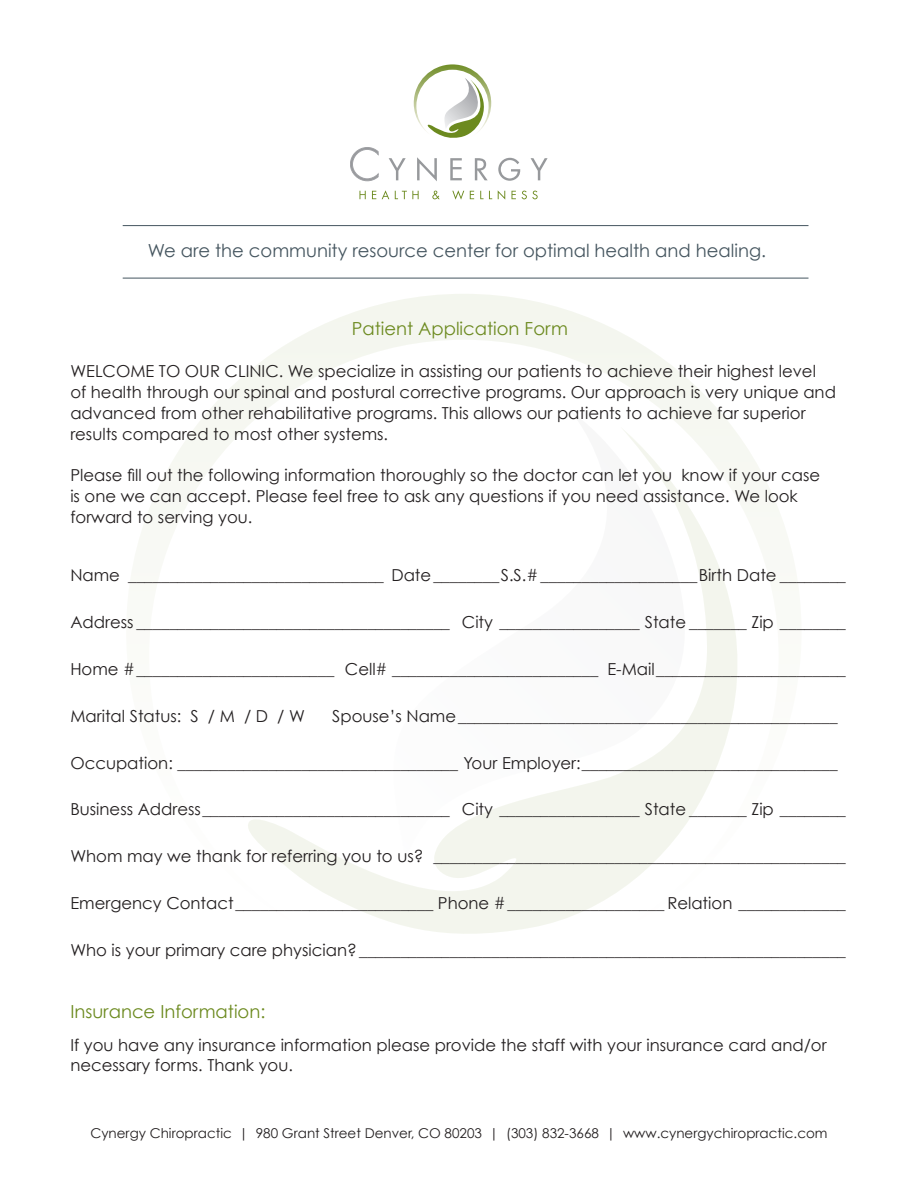
<style>
.page{position:relative;width:918px;height:1188px;background:#fff}
.page>*{position:absolute;margin:0;border:0;box-sizing:border-box;transform-origin:0 0}
.t1{font:18px "Century Gothic";color:#45555f}
.t2{font:18px "Century Gothic";color:#6c8a1f}
.t3{font:16.5px/21px "Century Gothic";color:#231f20}
.t4{font:13.5px "Century Gothic";color:#231f20}
</style>
<div class="page">
<svg style="left:137px;top:294px;width:654px;height:640px"></svg>
<svg style="left:378px;top:410px;width:318px;height:449px"></svg>
<hr style="left:123px;top:278px;width:686px;height:1px;background:#45555f">
<hr style="left:123px;top:225px;width:686px;height:1px;background:#45555f">
<svg style="left:350px;top:147px;width:28px;height:34px"></svg>
<svg style="left:389px;top:158px;width:17px;height:22px"></svg>
<svg style="left:417px;top:157px;width:20px;height:24px"></svg>
<svg style="left:450px;top:158px;width:12px;height:22px"></svg>
<svg style="left:475px;top:158px;width:13px;height:22px"></svg>
<svg style="left:498px;top:158px;width:22px;height:23px"></svg>
<svg style="left:531px;top:158px;width:17px;height:22px"></svg>
<svg style="left:414px;top:64px;width:78px;height:74px"></svg>
<svg style="left:359px;top:191px;width:7px;height:8px"></svg>
<svg style="left:372px;top:191px;width:4px;height:8px"></svg>
<svg style="left:382px;top:190px;width:7px;height:9px"></svg>
<svg style="left:395px;top:191px;width:24px;height:8px"></svg>
<svg style="left:432px;top:191px;width:8px;height:8px"></svg>
<svg style="left:452px;top:190px;width:12px;height:10px"></svg>
<svg style="left:470px;top:191px;width:4px;height:8px"></svg>
<svg style="left:480px;top:191px;width:12px;height:8px"></svg>
<svg style="left:498px;top:190px;width:7px;height:10px"></svg>
<svg style="left:512px;top:191px;width:4px;height:8px"></svg>
<svg style="left:522px;top:191px;width:16px;height:8px"></svg>
<p class="t1" style="left:148px;top:239px;width:620px">We are the community resource center for optimal health and healing.</p>
<p class="t2" style="left:352px;top:318px;width:218px">Patient Application Form</p>
<p class="t3" style="left:70px;top:360px;width:767px">WELCOME TO OUR CLINIC. We specialize in assisting our patients to achieve their highest level of health through our spinal and postural corrective programs. Our approach is very unique and advanced from other rehabilitative programs. This allows our patients to achieve far superior results compared to most other systems.</p>
<p class="t3" style="left:70px;top:464px;width:751px">Please fill out the following information thoroughly so the doctor can let you know if your case is one we can accept. Please feel free to ask any questions if you need assistance. We look forward to serving you.</p>
<p class="t3" style="left:70px;top:565px;width:777px">Name _______________________________ Date________S.S.#___________________Birth Date ________</p>
<p class="t3" style="left:70px;top:612px;width:777px">Address ______________________________________ City _________________ State _______ Zip ________</p>
<p class="t3" style="left:70px;top:658px;width:777px">Home #________________________ Cell# _________________________ E-Mail_______________________</p>
<p class="t3" style="left:70px;top:705px;width:236px">Marital Status: S / M / D / W</p>
<p class="t3" style="left:332px;top:705px;width:507px">Spouse’s Name______________________________________________</p>
<p class="t3" style="left:70px;top:752px;width:769px">Occupation: __________________________________ Your Employer:_______________________________</p>
<p class="t3" style="left:70px;top:799px;width:777px">Business Address______________________________ City _________________ State _______ Zip ________</p>
<p class="t3" style="left:70px;top:846px;width:777px">Whom may we thank for referring you to us? __________________________________________________</p>
<p class="t3" style="left:70px;top:892px;width:777px">Emergency Contact________________________ Phone #___________________ Relation _____________</p>
<p class="t3" style="left:70px;top:939px;width:777px">Who is your primary care physician?___________________________________________________________</p>
<p class="t2" style="left:70px;top:1000px;width:197px">Insurance Information:</p>
<p class="t3" style="left:70px;top:1035px;width:758px;line-height:19.8px">If you have any insurance information please provide the staff with your insurance card and/or necessary forms. Thank you.</p>
<p class="t4" style="left:90px;top:1125px;width:739px">Cynergy Chiropractic | 980 Grant Street Denver, CO 80203 | (303) 832-3668 | www.cynergychiropractic.com</p>
</div>
